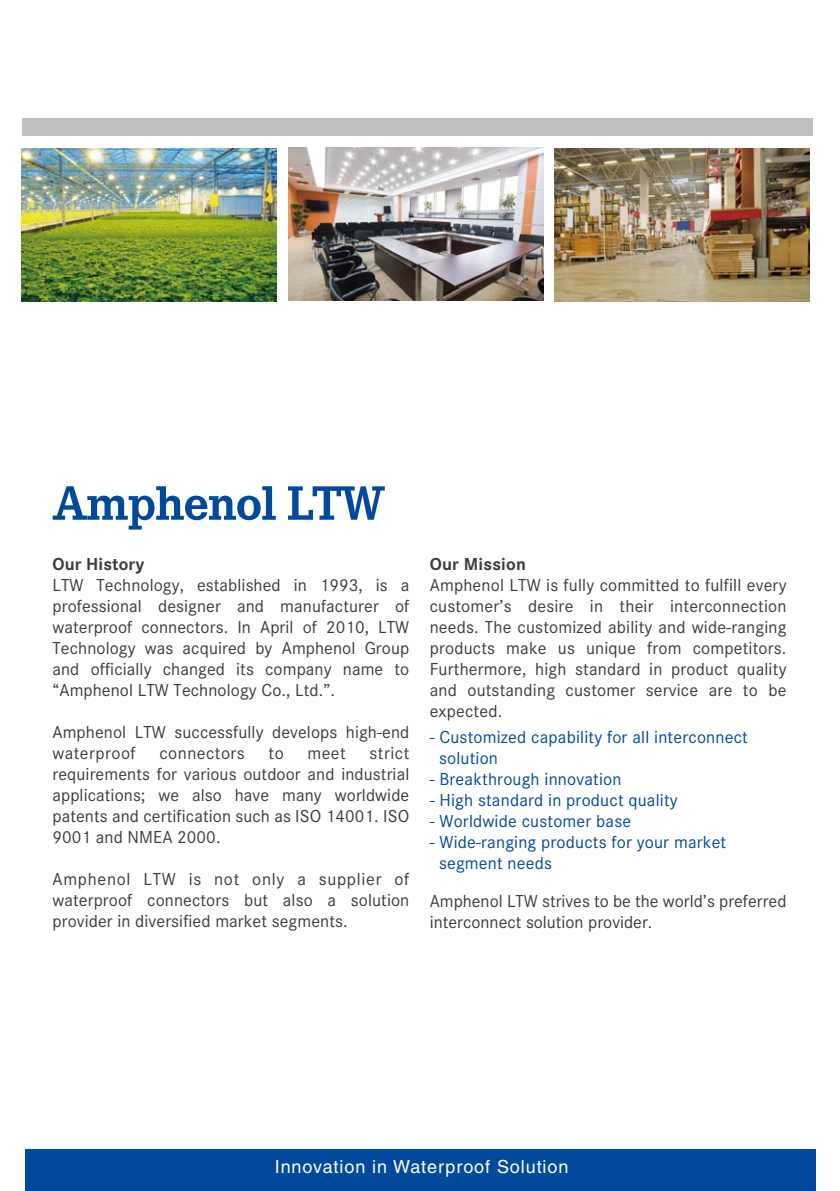
<style>
.page{position:relative;width:840px;height:1191px;background:#fff}
.page>*{position:absolute;margin:0;border:0;box-sizing:border-box;transform-origin:0 0}
.t1{font:700 50px "Corporate E";letter-spacing:-.025em;color:#00499d}
.t2{font:18px/21px "Corporate S";letter-spacing:.005em;color:#3e3a39;text-align:justify}
.t3{font:18px/21px "Corporate S";letter-spacing:.01em;color:#00499d}
.t4{font:18px "Helvetica";letter-spacing:.05em;color:#fff}
.t5{font:700 18px "Corporate S";letter-spacing:.005em;color:#3e3a39}
.t6{font:18px "Corporate S";letter-spacing:.025em;color:#3e3a39}
</style>
<div class="page">
<img style="left:22px;top:148px;width:255px;height:153px">
<div style="left:22px;top:118px;width:790px;height:17px;background:#bfc0c0"></div>
<img style="left:288px;top:148px;width:255px;height:153px">
<img style="left:554px;top:148px;width:255px;height:153px">
<div style="left:25px;top:1150px;width:790px;height:41px;background:#00499d"></div>
<h1 class="t1" style="left:52px;top:467px;width:334px">Amphenol LTW</h1>
<p class="t5" style="left:52px;top:550px;width:93px">Our History</p>
<p class="t2" style="left:52px;top:573px;width:358px">LTW Technology, established in 1993, is a professional designer and manufacturer of waterproof connectors. In April of 2010, LTW Technology was acquired by Amphenol Group and officially changed its company name to “Amphenol LTW Technology Co., Ltd.”.</p>
<p class="t2" style="left:52px;top:720px;width:358px">Amphenol LTW successfully develops high-end waterproof</p>
<p class="t2" style="left:52px;top:741px;width:358px;text-indent:317px">strict requirements for various outdoor and industrial applications; we also have many worldwide patents and certification such as ISO 14001. ISO 9001 and NMEA 2000.</p>
<p class="t2" style="left:52px;top:867px;width:358px">Amphenol LTW is not only a supplier of waterproof connectors but also a solution provider in diversified market segments.</p>
<p class="t6" style="left:159px;top:740px;width:87px">connectors</p>
<p class="t2" style="left:268px;top:741px;width:17px">to</p>
<p class="t2" style="left:307px;top:741px;width:40px">meet</p>
<p class="t5" style="left:429px;top:550px;width:98px">Our Mission</p>
<p class="t2" style="left:429px;top:573px;width:358px">Amphenol LTW is fully committed to fulfill every customer’s desire in their interconnection needs. The customized ability and wide-ranging products make us unique from competitors.<br>Furthermore, high standard in product quality and outstanding customer service are to be expected.</p>
<p class="t3" style="left:439px;top:725px;width:310px;text-indent:-9px">- Customized capability for all interconnect solution</p>
<p class="t3" style="left:429px;top:767px;width:193px">- Breakthrough innovation</p>
<p class="t3" style="left:429px;top:788px;width:249px">- High standard in product quality</p>
<p class="t3" style="left:429px;top:809px;width:203px">- Worldwide customer base</p>
<p class="t3" style="left:439px;top:830px;width:288px;text-indent:-9px">- Wide-ranging products for your market segment needs</p>
<p class="t2" style="left:429px;top:889px;width:358px">Amphenol LTW strives to be the world’s preferred interconnect solution provider.</p>
<p class="t4" style="left:275px;top:1156px;width:295px">Innovation in Waterproof Solution</p>
</div>
